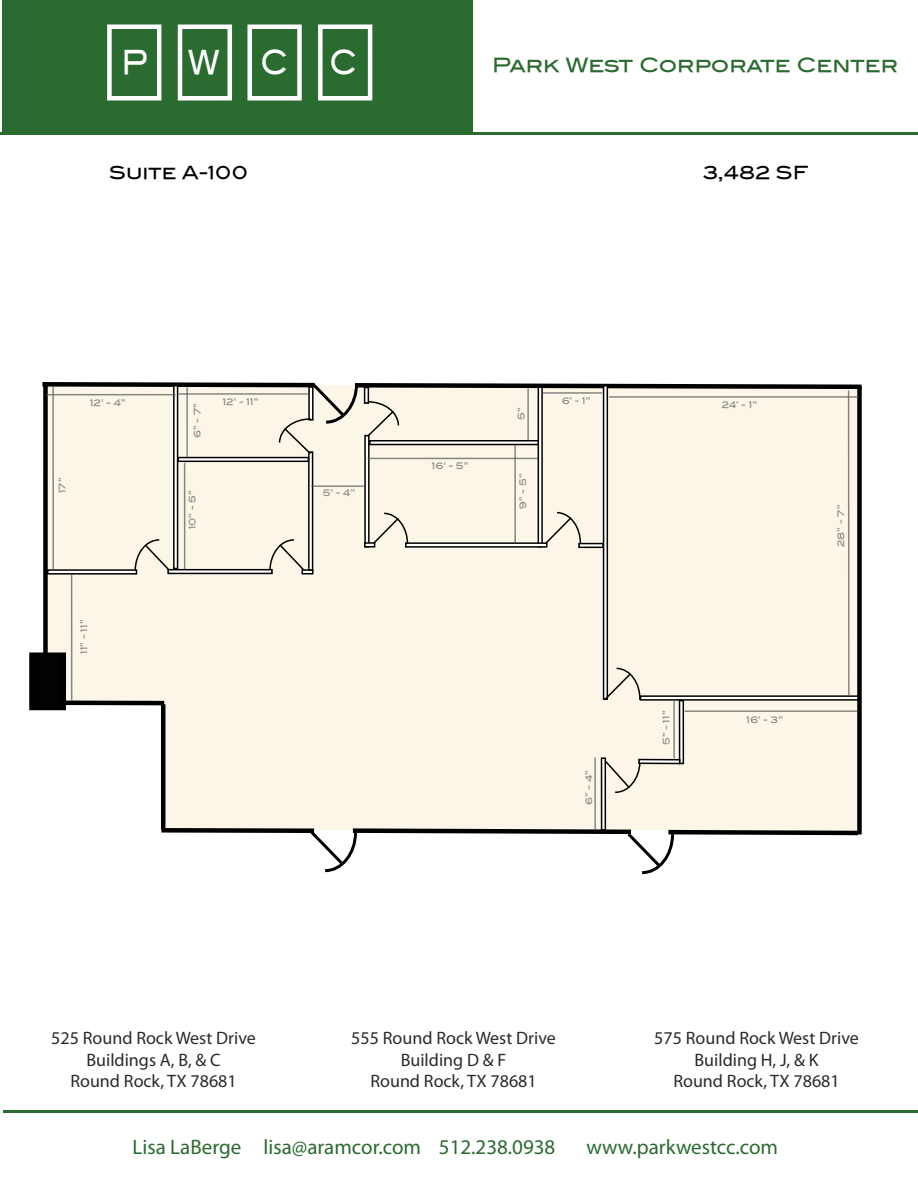
<style>
.page{position:relative;width:918px;height:1188px;background:#fff}
.page>*{position:absolute;margin:0;border:0;box-sizing:border-box;transform-origin:0 0}
.t1{font:32.85px "Blair Md ITCTT Medium";color:#fff;scale:.82 1}
.t2{font:21px "Myriad Pro";color:#2a6b30}
.t3{font:19.5px "Blair Md ITCTT Medium";letter-spacing:-.01em;color:#2a6b30}
.t4{font:18px/21.6px "Myriad Pro";color:#2b2b2b;text-align:center}
.t5{font:18px "Blair Md ITCTT Medium";color:#000}
.t6{font:9px "Blair Md ITCTT Medium";letter-spacing:.005em;color:rgb(86 85 85/.7)}
</style>
<div class="page">
<hr style="left:4px;top:1110px;width:914px;height:3px;background:#2a6b30">
<div style="left:2px;top:0;width:471px;height:132px;background:#2a6b30"></div>
<hr style="left:1px;top:132px;width:917px;height:3px;background:#2a6b30">
<div style="left:318px;top:25px;width:54px;height:75px;border:4px solid #fff"></div>
<div style="left:247px;top:25px;width:55px;height:75px;border:4px solid #fff"></div>
<div style="left:178px;top:25px;width:54px;height:75px;border:4px solid #fff"></div>
<div style="left:107px;top:25px;width:54px;height:75px;border:4px solid #fff"></div>
<div style="left:166px;top:386px;width:692px;height:444px;background:#fbf6e7"></div>
<div style="left:44px;top:384px;width:146px;height:318px;background:#fbf6e7"></div>
<svg style="left:161px;top:826px;width:701px;height:49px"></svg>
<div style="left:43px;top:383px;width:5px;height:272px;background:#000"></div>
<div style="left:857px;top:386px;width:5px;height:448px;background:#000"></div>
<hr style="left:161px;top:704px;width:4px;height:126px;background:#000">
<hr style="left:64px;top:701px;width:100px;height:4px;background:#000">
<div style="left:29px;top:652px;width:37px;height:58px;background:#020202;border:4px solid #000"></div>
<svg style="left:603px;top:456px;width:5px;height:211px"></svg>
<svg style="left:268px;top:539px;width:36px;height:34px"></svg>
<svg style="left:374px;top:512px;width:35px;height:34px"></svg>
<svg style="left:606px;top:760px;width:35px;height:34px"></svg>
<svg style="left:302px;top:569px;width:12px;height:5px"></svg>
<svg style="left:538px;top:456px;width:5px;height:86px"></svg>
<svg style="left:308px;top:456px;width:5px;height:115px"></svg>
<svg style="left:364px;top:456px;width:6px;height:86px"></svg>
<svg style="left:173px;top:456px;width:5px;height:113px"></svg>
<svg style="left:405px;top:542px;width:143px;height:6px"></svg>
<svg style="left:364px;top:542px;width:11px;height:6px"></svg>
<svg style="left:544px;top:511px;width:38px;height:35px"></svg>
<svg style="left:578px;top:543px;width:26px;height:5px"></svg>
<svg style="left:42px;top:382px;width:820px;height:74px"></svg>
<svg style="left:134px;top:539px;width:38px;height:34px"></svg>
<svg style="left:167px;top:569px;width:106px;height:5px"></svg>
<svg style="left:178px;top:457px;width:131px;height:5px"></svg>
<svg style="left:47px;top:569px;width:90px;height:6px"></svg>
<svg style="left:641px;top:695px;width:217px;height:6px"></svg>
<div style="left:679px;top:700px;width:5px;height:64px;border:2px solid #000"></div>
<div style="left:601px;top:757px;width:5px;height:74px;border:2px solid #000"></div>
<div style="left:638px;top:759px;width:42px;height:5px;border:2px solid #000"></div>
<svg style="left:603px;top:667px;width:38px;height:34px"></svg>
<hr style="left:514px;top:444px;width:2px;height:99px;background:#565555">
<hr style="left:368px;top:458px;width:170px;height:1px;background:#565555">
<hr style="left:179px;top:393px;width:129px;height:2px;background:#565555">
<hr style="left:543px;top:392px;width:59px;height:2px;background:#565555">
<hr style="left:184px;top:463px;width:1px;height:106px;background:#565555">
<hr style="left:527px;top:388px;width:2px;height:52px;background:#565555">
<hr style="left:186px;top:387px;width:2px;height:71px;background:#565555">
<hr style="left:71px;top:574px;width:1px;height:126px;background:#565555">
<hr style="left:52px;top:387px;width:2px;height:183px;background:#565555">
<hr style="left:848px;top:390px;width:2px;height:305px;background:#565555">
<hr style="left:594px;top:757px;width:2px;height:73px;background:#565555">
<hr style="left:673px;top:701px;width:2px;height:58px;background:#565555">
<hr style="left:46px;top:394px;width:130px;height:1px;background:#565555">
<hr style="left:609px;top:396px;width:250px;height:2px;background:#565555">
<hr style="left:685px;top:710px;width:172px;height:2px;background:#565555">
<hr style="left:311px;top:485px;width:53px;height:2px;background:#565555">
<h1 class="t1" style="left:122px;top:42px;width:289px">P W C C</h1>
<p class="t3" style="left:492px;top:53px;width:407px">Park West Corporate Center</p>
<p class="t5" style="left:109px;top:161px;width:140px">Suite A-100</p>
<p class="t5" style="left:703px;top:161px;width:107px">3,482 SF</p>
<p class="t6" style="left:223px;top:397px;width:37px">12’ - 11”</p>
<p class="t6" style="left:562px;top:396px;width:30px">6’ - 1”</p>
<p class="t6" style="left:90px;top:397px;width:37px">12’ - 4”</p>
<p class="t6" style="left:722px;top:400px;width:37px">24’ - 1”</p>
<p class="t6" style="left:192px;top:438px;width:36px;rotate:-90deg">6” - 7”</p>
<p class="t6" style="left:516px;top:420px;width:14px;rotate:-90deg">5”</p>
<p class="t6" style="left:57px;top:493px;width:17px;rotate:-90deg">17”</p>
<p class="t6" style="left:78px;top:654px;width:36px;rotate:-90deg">11” - 11”</p>
<p class="t6" style="left:187px;top:529px;width:40px;rotate:-90deg">10” - 5”</p>
<p class="t6" style="left:323px;top:487px;width:34px">5’ - 4”</p>
<p class="t6" style="left:432px;top:461px;width:38px">16’ - 5”</p>
<p class="t6" style="left:517px;top:509px;width:37px;rotate:-90deg">9” - 5”</p>
<p class="t6" style="left:583px;top:805px;width:36px;rotate:-90deg">6” - 4”</p>
<p class="t6" style="left:661px;top:745px;width:36px;rotate:-90deg">5” - 11”</p>
<p class="t6" style="left:835px;top:547px;width:44px;rotate:-90deg">28” - 7”</p>
<p class="t6" style="left:747px;top:714px;width:38px">16’ - 3”</p>
<p class="t4" style="left:51px;top:1028px;width:206px">525 Round Rock West Drive<br>Buildings A, B, &amp; C<br>Round Rock, TX 78681</p>
<p class="t4" style="left:351px;top:1028px;width:206px">555 Round Rock West Drive<br>Building D &amp; F<br>Round Rock, TX 78681</p>
<p class="t4" style="left:654px;top:1028px;width:206px">575 Round Rock West Drive<br>Building H, J, &amp; K<br>Round Rock, TX 78681</p>
<p class="t2" style="left:133px;top:1136px;width:424px">Lisa LaBerge lisa@aramcor.com 512.238.0938</p>
<p class="t2" style="left:586px;top:1136px;width:193px">www.parkwestcc.com</p>
</div>
